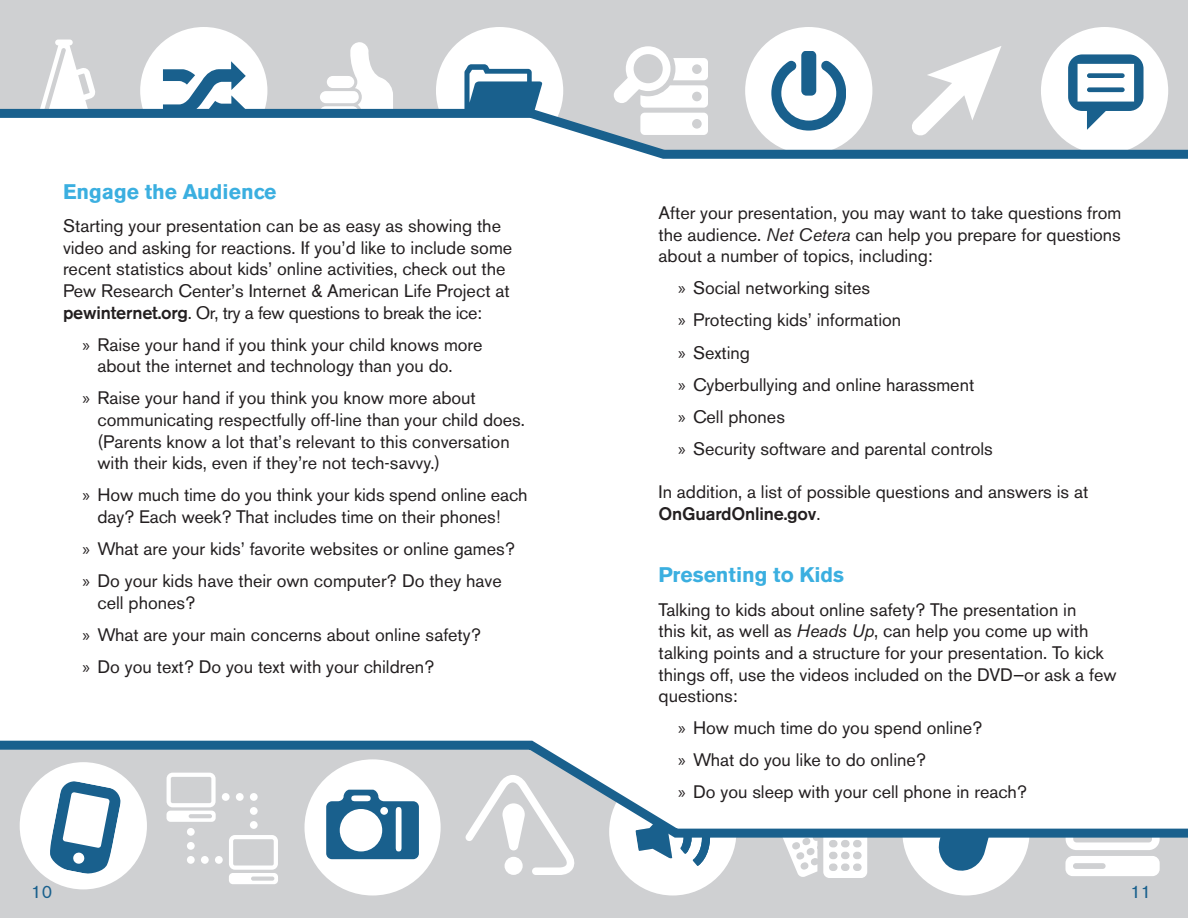
<style>
.page{position:relative;width:1188px;height:918px;background:#fff}
.page>*{position:absolute;margin:0;border:0;box-sizing:border-box;transform-origin:0 0}
.t1{font:700 21px "Akzidenz Grotesk BE";color:#3bafe0}
.t2{font:18px/21.6px "Akzidenz Grotesk BE";color:#231f20}
.t3{font:18px "Akzidenz Grotesk BE";color:#19608d}
.s1{font-weight:500}
.s2{font-family:"Myriad Pro"}
.s3{font-style:italic}
</style>
<div class="page">
<div style="left:0;top:0;width:1188px;height:196px;background:#cfd0d2"></div>
<div style="left:0;top:736px;width:1188px;height:182px;background:#cfd0d2"></div>
<svg style="left:350px;top:42px;width:43px;height:62px"></svg>
<div style="left:320px;top:91px;width:39px;height:12px;background:#fff;border-radius:6px"></div>
<div style="left:327px;top:76px;width:27px;height:12px;background:#fff;border-radius:6px"></div>
<div style="left:140px;top:27px;width:127px;height:127px;background:#fff;border-radius:50%"></div>
<div style="left:436px;top:27px;width:127px;height:127px;background:#fff;border-radius:50%"></div>
<svg style="left:163px;top:61px;width:83px;height:43px"></svg>
<svg style="left:41px;top:40px;width:54px;height:64px"></svg>
<svg style="left:927px;top:46px;width:75px;height:58px"></svg>
<div style="left:745px;top:27px;width:127px;height:127px;background:#fff;border-radius:50%"></div>
<svg style="left:771px;top:51px;width:75px;height:53px"></svg>
<div style="left:1041px;top:27px;width:127px;height:127px;background:#fff;border-radius:50%"></div>
<svg style="left:1068px;top:54px;width:76px;height:50px"></svg>
<svg style="left:1065px;top:842px;width:95px;height:34px"></svg>
<svg style="left:784px;top:842px;width:33px;height:35px"></svg>
<svg style="left:823px;top:842px;width:44px;height:36px"></svg>
<div style="left:902px;top:768px;width:128px;height:128px;background:#fff;border-radius:50%"></div>
<svg style="left:938px;top:842px;width:50px;height:29px"></svg>
<div style="left:609px;top:768px;width:127px;height:128px;background:#fff;border-radius:50%"></div>
<div style="left:20px;top:762px;width:127px;height:127px;background:#fff;border-radius:50%"></div>
<svg style="left:229px;top:842px;width:49px;height:42px"></svg>
<div style="left:187px;top:842px;width:8px;height:8px;background:#fff;border-radius:50%"></div>
<div style="left:187px;top:856px;width:8px;height:8px;background:#fff;border-radius:50%"></div>
<div style="left:201px;top:856px;width:8px;height:8px;background:#fff;border-radius:50%"></div>
<div style="left:215px;top:856px;width:8px;height:8px;background:#fff;border-radius:50%"></div>
<svg style="left:50px;top:842px;width:72px;height:37px"></svg>
<div style="left:305px;top:759px;width:136px;height:137px;background:#fff;border-radius:50%"></div>
<svg style="left:326px;top:842px;width:93px;height:18px"></svg>
<div style="left:0;top:112px;width:531px;height:85px;background:#fff"></div>
<div style="left:658px;top:153px;width:530px;height:85px;background:#fff"></div>
<svg style="left:504px;top:842px;width:206px;height:38px"></svg>
<svg style="left:464px;top:46px;width:244px;height:150px"></svg>
<svg style="left:0;top:104px;width:1188px;height:59px"></svg>
<svg style="left:0;top:736px;width:1188px;height:106px"></svg>
<p class="t1" style="left:63px;top:179px;width:215px">Engage the Audience</p>
<p class="t2" style="left:63px;top:215px;width:451px">Starting your presentation can be as easy as showing the video and asking for reactions. If you’d like to include some recent statistics about kids’ online activities, check out the Pew Research Center’s Internet &amp; American Life Project at <span class="s1">pewinternet.org</span>. Or, try a few questions to break the ice:</p>
<p class="t2" style="left:97px;top:334px;width:387px;text-indent:-15px"><span class="s2">»</span> Raise your hand if you think your child knows more about the internet and technology than you do.</p>
<p class="t2" style="left:97px;top:387px;width:429px;text-indent:-15px"><span class="s2">»</span> Raise your hand if you think you know more about communicating respectfully off-line than your child does. (Parents know a lot that’s relevant to this conversation with their kids, even if they’re not tech-savvy.)</p>
<p class="t2" style="left:97px;top:484px;width:431px;text-indent:-15px"><span class="s2">»</span> How much time do you think your kids spend online each day? Each week? That includes time on their phones!</p>
<p class="t2" style="left:82px;top:533px;width:434px;line-height:32.1px"><span class="s2">»</span> What are your kids’ favorite websites or online games? <span class="s2">»</span> Do your kids have their own computer? Do they have</p>
<p class="t2" style="left:82px;top:586px;width:400px;line-height:32.1px;text-indent:15px">cell phones?<br><span class="s2">»</span> What are your main concerns about online safety? <span class="s2">»</span> Do you text? Do you text with your children?</p>
<p class="t2" style="left:659px;top:202px;width:464px;text-align:justify">After your presentation, you may want to take questions from the audience. <span class="s3">Net Cetera</span> can help you prepare for questions about a number of topics, including:</p>
<p class="t2" style="left:678px;top:272px;width:316px;line-height:32.1px"><span class="s2">»</span> Social networking sites<br><span class="s2">»</span> Protecting kids’ information<br><span class="s2">»</span> Sexting<br><span class="s2">»</span> Cyberbullying and online harassment<br><span class="s2">»</span> Cell phones<br><span class="s2">»</span> Security software and parental controls</p>
<p class="t2" style="left:659px;top:481px;width:431px">In addition, a list of possible questions and answers is at<br><span class="s1">OnGuardOnline.gov</span>.</p>
<p class="t1" style="left:659px;top:563px;width:187px">Presenting to Kids</p>
<p class="t2" style="left:659px;top:599px;width:459px">Talking to kids about online safety? The presentation in<br>this kit, as well as <span class="s3">Heads Up</span>, can help you come up with talking points and a structure for your presentation. To kick things off, use the videos included on the DVD—or ask a few questions:</p>
<p class="t2" style="left:678px;top:712px;width:350px;line-height:32.1px"><span class="s2">»</span> How much time do you spend online?<br><span class="s2">»</span> What do you like to do online?<br><span class="s2">»</span> Do you sleep with your cell phone in reach?</p>
<p class="t3" style="left:31px;top:881px;width:22px">10</p>
<p class="t3" style="left:1130px;top:881px;width:22px">11</p>
</div>
